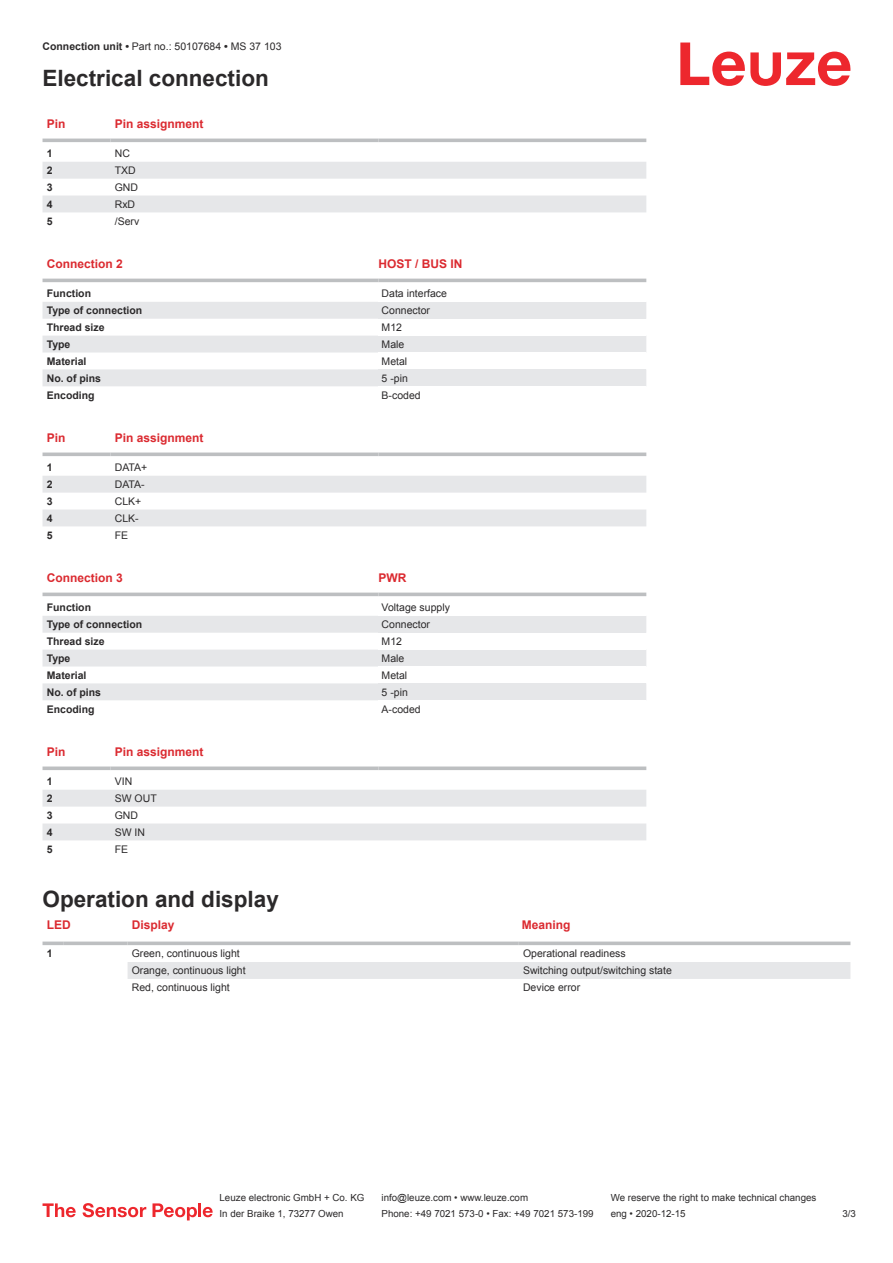
<style>
.page{position:relative;width:893px;height:1263px;background:#fff}
.page>*{position:absolute;margin:0;border:0;box-sizing:border-box;transform-origin:0 0}
.t1{font:700 22.5px "Arial";color:#2b292a}
.t2{font:700 12px "Arial";color:#db2a30}
.t3{font:10.5px "Arial";color:#2b292a}
.t4{font:700 10.5px "Arial";color:#2b292a}
.t5{font:9.75px "Arial";color:#2b292a}
.s1{font-weight:700}
</style>
<div class="page">
<svg style="left:680px;top:43px;width:170px;height:43px"></svg>
<svg style="left:43px;top:138px;width:603px;height:75px"></svg>
<svg style="left:43px;top:162px;width:603px;height:50px"></svg>
<hr style="left:43px;top:139px;width:68px;height:3px;background:#bdbfc1">
<hr style="left:111px;top:139px;width:267px;height:3px;background:#bdbfc1">
<hr style="left:378px;top:139px;width:268px;height:3px;background:#bdbfc1">
<svg style="left:43px;top:278px;width:603px;height:5px"></svg>
<svg style="left:43px;top:302px;width:335px;height:84px;fill:#e6e7e9"></svg>
<hr style="left:43px;top:279px;width:335px;height:3px;background:#bdbfc1">
<hr style="left:378px;top:279px;width:268px;height:3px;background:#bdbfc1">
<div style="left:378px;top:302px;width:268px;height:17px;background:#e6e7e9"></div>
<div style="left:378px;top:336px;width:268px;height:16px;background:#e6e7e9"></div>
<div style="left:378px;top:369px;width:268px;height:17px;background:#e6e7e9"></div>
<svg style="left:43px;top:526px;width:603px;height:1px"></svg>
<svg style="left:43px;top:476px;width:603px;height:50px"></svg>
<svg style="left:43px;top:452px;width:68px;height:4px"></svg>
<svg style="left:111px;top:452px;width:267px;height:4px"></svg>
<svg style="left:378px;top:452px;width:268px;height:4px"></svg>
<svg style="left:43px;top:592px;width:603px;height:5px"></svg>
<svg style="left:43px;top:616px;width:335px;height:84px;fill:#e6e7e9"></svg>
<hr style="left:43px;top:593px;width:335px;height:3px;background:#bdbfc1">
<hr style="left:378px;top:593px;width:268px;height:3px;background:#bdbfc1">
<div style="left:378px;top:616px;width:268px;height:17px;background:#e6e7e9"></div>
<div style="left:378px;top:650px;width:268px;height:16px;background:#e6e7e9"></div>
<div style="left:378px;top:683px;width:268px;height:17px;background:#e6e7e9"></div>
<svg style="left:43px;top:840px;width:603px;height:1px"></svg>
<svg style="left:43px;top:790px;width:603px;height:50px"></svg>
<svg style="left:43px;top:766px;width:68px;height:4px"></svg>
<svg style="left:111px;top:766px;width:267px;height:4px"></svg>
<svg style="left:378px;top:766px;width:268px;height:4px"></svg>
<div style="left:128px;top:962px;width:722px;height:17px;background:#e6e7e9"></div>
<svg style="left:43px;top:941px;width:21px;height:4px"></svg>
<svg style="left:64px;top:941px;width:64px;height:4px"></svg>
<svg style="left:128px;top:941px;width:391px;height:4px;background:#c6c8c9"></svg>
<svg style="left:519px;top:941px;width:331px;height:4px"></svg>
<svg style="left:43px;top:1203px;width:33px;height:14px"></svg>
<svg style="left:83px;top:1203px;width:63px;height:14px"></svg>
<svg style="left:153px;top:1203px;width:44px;height:17px"></svg>
<hr style="left:198px;top:1203px;width:3px;height:14px;background:#ed272d">
<svg style="left:203px;top:1207px;width:10px;height:10px"></svg>
<p class="t3" style="left:43px;top:43px;width:241px"><span class="s1">Connection unit •</span> Part no.: 50107684 <span class="s1">•</span> MS 37 103</p>
<h1 class="t1" style="left:43px;top:70px;width:228px">Electrical connection</h1>
<p class="t2" style="left:47px;top:119px;width:20px">Pin</p>
<p class="t2" style="left:115px;top:119px;width:90px">Pin assignment</p>
<p class="t4" style="left:47px;top:149px;width:7px">1</p>
<p class="t3" style="left:115px;top:149px;width:17px">NC</p>
<p class="t4" style="left:47px;top:166px;width:7px">2</p>
<p class="t3" style="left:115px;top:166px;width:22px">TXD</p>
<p class="t4" style="left:47px;top:183px;width:7px">3</p>
<p class="t3" style="left:115px;top:183px;width:25px">GND</p>
<p class="t4" style="left:47px;top:200px;width:7px">4</p>
<p class="t3" style="left:115px;top:200px;width:22px">RxD</p>
<p class="t4" style="left:47px;top:217px;width:7px">5</p>
<p class="t3" style="left:115px;top:217px;width:26px">/Serv</p>
<p class="t2" style="left:47px;top:259px;width:78px">Connection 2</p>
<p class="t2" style="left:378px;top:259px;width:86px">HOST / BUS IN</p>
<p class="t4" style="left:47px;top:289px;width:46px">Function</p>
<p class="t3" style="left:382px;top:289px;width:67px">Data interface</p>
<p class="t4" style="left:47px;top:306px;width:97px">Type of connection</p>
<p class="t3" style="left:382px;top:306px;width:50px">Connector</p>
<p class="t4" style="left:47px;top:323px;width:59px">Thread size</p>
<p class="t3" style="left:382px;top:323px;width:22px">M12</p>
<p class="t4" style="left:47px;top:340px;width:25px">Type</p>
<p class="t3" style="left:382px;top:340px;width:24px">Male</p>
<p class="t4" style="left:47px;top:357px;width:41px">Material</p>
<p class="t3" style="left:382px;top:357px;width:27px">Metal</p>
<p class="t4" style="left:47px;top:374px;width:56px">No. of pins</p>
<p class="t3" style="left:382px;top:374px;width:28px">5 -pin</p>
<p class="t4" style="left:47px;top:391px;width:49px">Encoding</p>
<p class="t3" style="left:382px;top:391px;width:41px">B-coded</p>
<p class="t2" style="left:47px;top:433px;width:20px">Pin</p>
<p class="t2" style="left:115px;top:433px;width:90px">Pin assignment</p>
<p class="t4" style="left:47px;top:463px;width:7px">1</p>
<p class="t3" style="left:115px;top:463px;width:34px">DATA+</p>
<p class="t4" style="left:47px;top:480px;width:7px">2</p>
<p class="t3" style="left:115px;top:480px;width:31px">DATA-</p>
<p class="t4" style="left:47px;top:497px;width:7px">3</p>
<p class="t3" style="left:115px;top:497px;width:28px">CLK+</p>
<p class="t4" style="left:47px;top:514px;width:7px">4</p>
<p class="t3" style="left:115px;top:514px;width:25px">CLK-</p>
<p class="t4" style="left:47px;top:531px;width:7px">5</p>
<p class="t3" style="left:115px;top:531px;width:15px">FE</p>
<p class="t2" style="left:47px;top:573px;width:78px">Connection 3</p>
<p class="t2" style="left:378px;top:573px;width:29px">PWR</p>
<p class="t4" style="left:47px;top:603px;width:46px">Function</p>
<p class="t3" style="left:382px;top:603px;width:70px">Voltage supply</p>
<p class="t4" style="left:47px;top:620px;width:97px">Type of connection</p>
<p class="t3" style="left:382px;top:620px;width:50px">Connector</p>
<p class="t4" style="left:47px;top:637px;width:59px">Thread size</p>
<p class="t3" style="left:382px;top:637px;width:22px">M12</p>
<p class="t4" style="left:47px;top:654px;width:25px">Type</p>
<p class="t3" style="left:382px;top:654px;width:24px">Male</p>
<p class="t4" style="left:47px;top:671px;width:41px">Material</p>
<p class="t3" style="left:382px;top:671px;width:27px">Metal</p>
<p class="t4" style="left:47px;top:688px;width:56px">No. of pins</p>
<p class="t3" style="left:382px;top:688px;width:28px">5 -pin</p>
<p class="t4" style="left:47px;top:705px;width:49px">Encoding</p>
<p class="t3" style="left:382px;top:705px;width:41px">A-coded</p>
<p class="t2" style="left:47px;top:747px;width:20px">Pin</p>
<p class="t2" style="left:115px;top:747px;width:90px">Pin assignment</p>
<p class="t4" style="left:47px;top:777px;width:7px">1</p>
<p class="t3" style="left:115px;top:777px;width:19px">VIN</p>
<p class="t4" style="left:47px;top:794px;width:7px">2</p>
<p class="t3" style="left:115px;top:794px;width:43px">SW OUT</p>
<p class="t4" style="left:47px;top:811px;width:7px">3</p>
<p class="t3" style="left:115px;top:811px;width:25px">GND</p>
<p class="t4" style="left:47px;top:828px;width:7px">4</p>
<p class="t3" style="left:115px;top:828px;width:32px">SW IN</p>
<p class="t4" style="left:47px;top:845px;width:7px">5</p>
<p class="t3" style="left:115px;top:845px;width:15px">FE</p>
<h1 class="t1" style="left:43px;top:891px;width:238px">Operation and display</h1>
<p class="t2" style="left:47px;top:921px;width:25px">LED</p>
<p class="t2" style="left:132px;top:921px;width:44px">Display</p>
<p class="t2" style="left:522px;top:921px;width:50px">Meaning</p>
<p class="t4" style="left:47px;top:950px;width:7px">1</p>
<p class="t3" style="left:132px;top:950px;width:109px">Green, continuous light</p>
<p class="t3" style="left:523px;top:950px;width:104px">Operational readiness</p>
<p class="t3" style="left:132px;top:966px;width:115px">Orange, continuous light</p>
<p class="t3" style="left:523px;top:966px;width:150px">Switching output/switching state</p>
<p class="t3" style="left:132px;top:983px;width:100px">Red, continuous light</p>
<p class="t3" style="left:523px;top:983px;width:59px">Device error</p>
<p class="t5" style="left:220px;top:1194px;width:146px">Leuze electronic GmbH + Co. KG</p>
<p class="t5" style="left:381px;top:1194px;width:148px">info@leuze.com • www.leuze.com</p>
<p class="t5" style="left:611px;top:1194px;width:207px">We reserve the right to make technical changes</p>
<p class="t5" style="left:220px;top:1210px;width:126px">In der Braike 1, 73277 Owen</p>
<p class="t5" style="left:381px;top:1210px;width:214px">Phone: +49 7021 573-0 • Fax: +49 7021 573-199</p>
<p class="t5" style="left:611px;top:1210px;width:76px">eng • 2020-12-15</p>
<p class="t5" style="left:842px;top:1210px;width:15px">3 /3</p>
</div>
